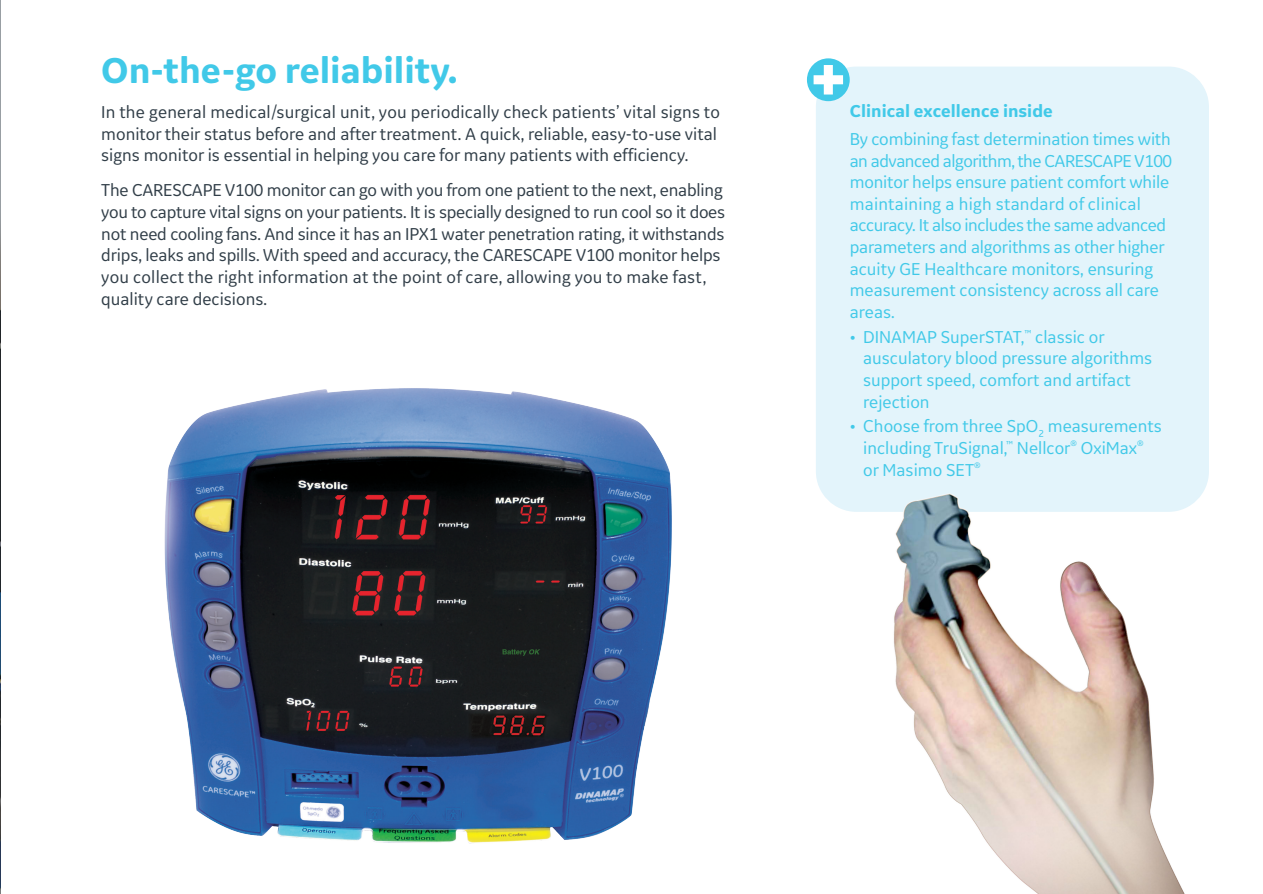
<style>
.page{position:relative;width:1263px;height:894px;background:#fff}
.page>*{position:absolute;margin:0;border:0;box-sizing:border-box;transform-origin:0 0}
.Subhead_1{font:700 37.5px "GE Inspira Sans";color:#41c9e8}
.Body_Text{font:18px/21.6px "GE Inspira Sans";color:#313e48}
.Body_Text-2{font:18px/21.6px "GE Inspira Sans";color:#41c9e8}
.Body_Text-3{font:700 18px "GE Inspira Sans";color:#41c9e8}
</style>
<div class="page">
<img style="left:164px;top:388px;width:508px;height:456px">
<div style="left:816px;top:66px;width:393px;height:445px;background:#e3f4fb;border-radius:40px"></div>
<div style="left:807px;top:58px;width:42px;height:43px;background:#41c9e8;border-radius:50%"></div>
<svg style="left:813px;top:65px;width:30px;height:29px"></svg>
<img style="left:834px;top:477px;width:375px;height:416px">
<hr style="left:0;top:0;width:1px;height:893px;background:#313e48">
<p class="Subhead_1" style="left:101px;top:47px;width:358px">On-the-go reliability.</p>
<p class="Body_Text" style="left:101px;top:101px;width:620px">In the general medical/surgical unit, you periodically check patients’ vital signs to monitor their status before and after treatment. A quick, reliable, easy-to-use vital signs monitor is essential in helping you care for many patients with efficiency.</p>
<p class="Body_Text" style="left:101px;top:179px;width:625px">The CARESCAPE V100 monitor can go with you from one patient to the next, enabling you to capture vital signs on your patients. It is specially designed to run cool so it does not need cooling fans. And since it has an IPX1 water penetration rating, it withstands drips, leaks and spills. With speed and accuracy, the CARESCAPE V100 monitor helps you collect the right information at the point of care, allowing you to make fast, quality care decisions.</p>
<p class="Body_Text-3" style="left:849px;top:99px;width:204px">Clinical excellence inside</p>
<p class="Body_Text-2" style="left:849px;top:128px;width:324px">By combining fast determination times with an advanced algorithm, the CARESCAPE V100 monitor helps ensure patient comfort while maintaining a high standard of clinical accuracy. It also includes the same advanced parameters and algorithms as other higher acuity GE Healthcare monitors, ensuring measurement consistency across all care areas.</p>
<p class="Body_Text-2" style="left:863px;top:325px;width:290px;text-indent:-14px">• DINAMAP SuperSTAT,<sup>™</sup> classic or ausculatory blood pressure algorithms support speed, comfort and artifact rejection</p>
<p class="Body_Text-2" style="left:863px;top:415px;width:300px;text-indent:-14px">• Choose from three SpO<sub>2</sub> measurements including TruSignal,<sup>™</sup> Nellcor<sup>®</sup> OxiMax<sup>® </sup>or Masimo SET<sup>®</sup></p>
</div>
